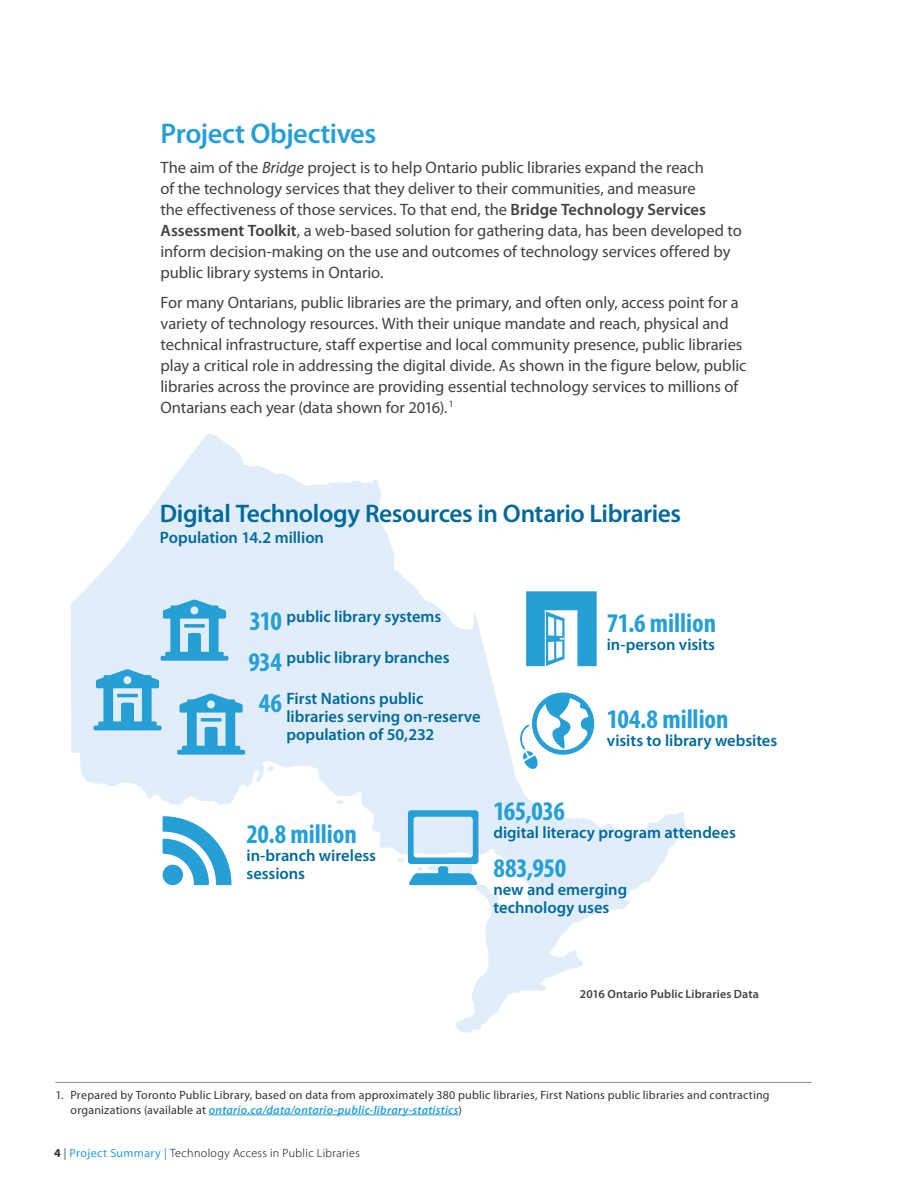
<style>
.page{position:relative;width:918px;height:1188px;background:#fff}
.page>*{position:absolute;margin:0;border:0;box-sizing:border-box;transform-origin:0 0}
.t1{font:600 28.5px "Myriad Pro";letter-spacing:-.02em;color:#269fd6}
.t2{font:700 condensed 27px "Myriad Pro";letter-spacing:-.005em;color:#269fd6}
.t3{font:600 25.5px "Myriad Pro";letter-spacing:-.02em;color:#00699c}
.t4{font:16.5px/21px "Myriad Pro";letter-spacing:-.005em;color:#414141}
.t5{font:600 16.5px/18px "Myriad Pro";letter-spacing:-.005em;color:#00699c}
.t6{font:12px/14.4px "Myriad Pro";letter-spacing:.015em;color:#333}
.t7{font:300 12px "Myriad Pro";letter-spacing:.03em;color:#000}
.t8{font:600 12px "Myriad Pro";letter-spacing:.01em;color:#414141}
.s1{font-style:italic}
.s2{font-weight:600}
.s3{font-weight:600;font-style:italic;color:#269fd6}
.s4{font-weight:700;color:#333}
.s5{font-weight:400;color:#269fd6}
</style>
<div class="page">
<svg style="left:71px;top:433px;width:618px;height:600px"></svg>
<svg style="left:161px;top:600px;width:67px;height:61px"></svg>
<svg style="left:94px;top:669px;width:67px;height:61px"></svg>
<svg style="left:177px;top:694px;width:68px;height:61px"></svg>
<svg style="left:526px;top:591px;width:71px;height:75px"></svg>
<svg style="left:408px;top:810px;width:70px;height:54px"></svg>
<div style="left:438px;top:866px;width:10px;height:13px;background:#269fd6;border-radius:3px"></div>
<svg style="left:409px;top:873px;width:69px;height:12px"></svg>
<svg style="left:163px;top:816px;width:69px;height:69px"></svg>
<svg style="left:517px;top:693px;width:77px;height:77px"></svg>
<hr style="left:56px;top:1082px;width:756px;height:1px;background:#868787">
<hr style="left:209px;top:1115px;width:249px;height:1px;background:#269fd6">
<h1 class="t1" style="left:160px;top:115px;width:217px">Project Objectives</h1>
<p class="t4" style="left:160px;top:157px;width:583px">The aim of the <span class="s1">Bridge</span> project is to help Ontario public libraries expand the reach<br>of the technology services that they deliver to their communities, and measure<br>the effectiveness of those services. To that end, the <span class="s2">Bridge Technology Services Assessment Toolkit</span>, a web-based solution for gathering data, has been developed to inform decision-making on the use and outcomes of technology services offered by public library systems in Ontario.</p>
<p class="t4" style="left:160px;top:292px;width:588px">For many Ontarians, public libraries are the primary, and often only, access point for a variety of technology resources. With their unique mandate and reach, physical and technical infrastructure, staff expertise and local community presence, public libraries play a critical role in addressing the digital divide. As shown in the figure below, public libraries across the province are providing essential technology services to millions of Ontarians each year (data shown for 2016). <sup>1</sup></p>
<h3 class="t3" style="left:160px;top:498px;width:523px">Digital Technology Resources in Ontario Libraries</h3>
<p class="t5" style="left:160px;top:528px;width:166px">Population 14.2 million</p>
<p class="t5" style="left:286px;top:607px;width:156px">public library systems</p>
<h2 class="t2" style="left:249px;top:604px;width:34px">310</h2>
<p class="t5" style="left:286px;top:648px;width:165px">public library branches</p>
<h2 class="t2" style="left:248px;top:645px;width:35px">934</h2>
<p class="t5" style="left:286px;top:689px;width:196px">First Nations public libraries serving on-reserve population of 50,232</p>
<h2 class="t2" style="left:259px;top:686px;width:25px">46</h2>
<h2 class="t2" style="left:607px;top:606px;width:111px">71.6 million</h2>
<p class="t5" style="left:607px;top:635px;width:110px">in-person visits</p>
<h2 class="t2" style="left:607px;top:702px;width:123px">104.8 million</h2>
<p class="t5" style="left:607px;top:731px;width:172px">visits to library websites</p>
<h2 class="t2" style="left:493px;top:794px;width:73px">165,036</h2>
<p class="t5" style="left:493px;top:823px;width:244px">digital literacy program attendees</p>
<h2 class="t2" style="left:247px;top:817px;width:112px">20.8 million</h2>
<p class="t5" style="left:247px;top:846px;width:131px">in-branch wireless sessions</p>
<h2 class="t2" style="left:493px;top:852px;width:74px">883,950</h2>
<p class="t5" style="left:493px;top:880px;width:135px">new and emerging technology uses</p>
<p class="t8" style="left:580px;top:987px;width:180px">2016 Ontario Public Libraries Data</p>
<p class="t6" style="left:70px;top:1088px;width:701px;text-indent:-15px">1. Prepared by Toronto Public Library, based on data from approximately 380 public libraries, First Nations public libraries and contracting organizations (available at <span class="s3">ontario.ca/data/ontario-public-library-statistics</span>)</p>
<p class="t7" style="left:54px;top:1145px;width:307px"><span class="s4">4</span> | <span class="s5">Project Summary |</span> Technology Access in Public Libraries</p>
</div>
